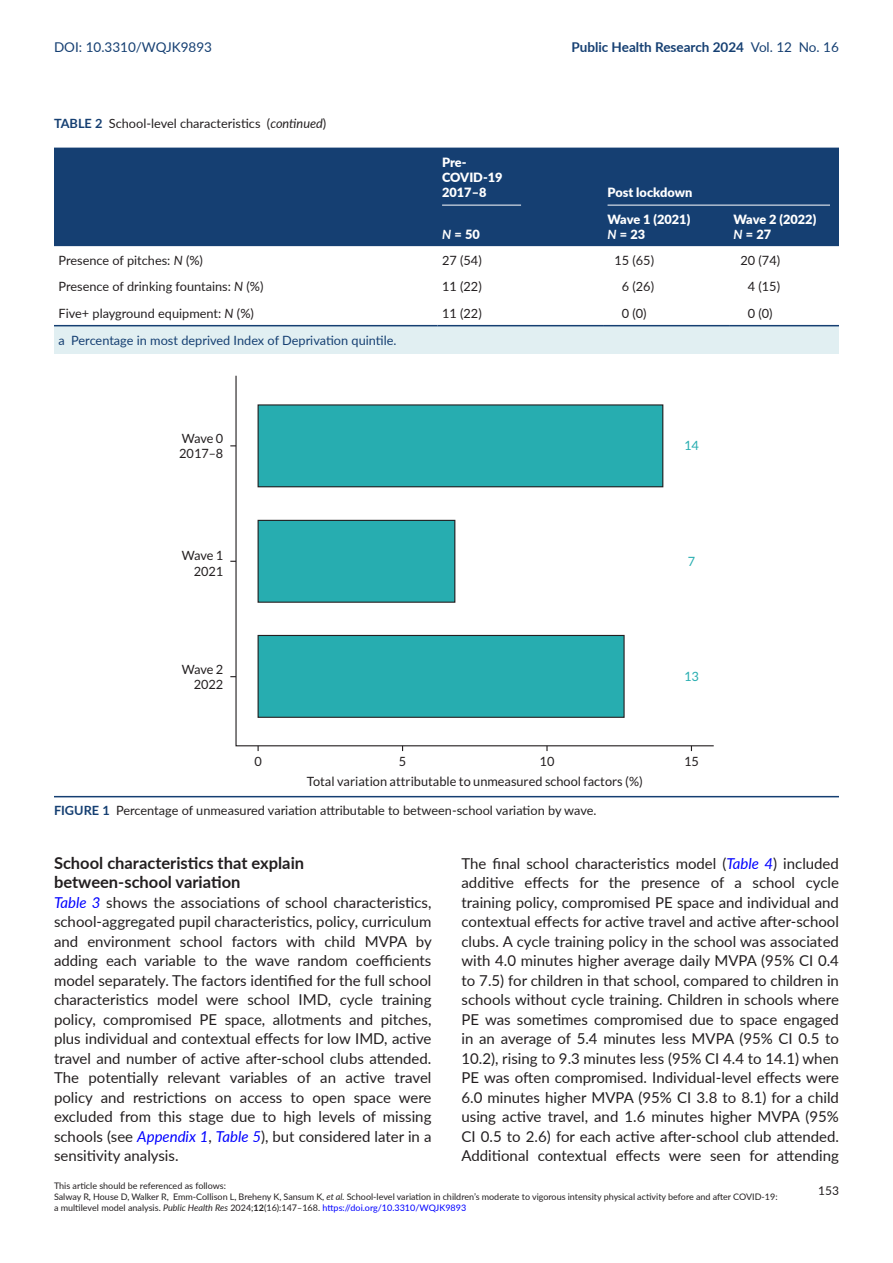
<style>
.page{position:relative;width:893px;height:1263px;background:#fff}
.page>*{position:absolute;margin:0;border:0;box-sizing:border-box;transform-origin:0 0}
.t1{font:700 16.5px/19.5px "Lato";color:#231f20}
.t2{font:15px/19.5px "Lato";color:#231f20;text-align:justify}
.t3{font:700 13.5px "Lato";color:#153f72}
.t4{font:13.5px "Lato";color:#153f72}
.t5{font:12.75px/15.3px "Lato";color:#231f20;text-align:right}
.t6{font:900 12.75px/15px "Lato";color:#fff}
.t7{font:12.75px "Lato";color:#153f72}
.t8{font:12.75px "Lato";color:#27adb0}
.t9{font:12px "Lato";color:#231f20}
.t10{font:9px/10.6px "Lato";color:#231f20}
.s1{font-weight:400}
.s2{font-weight:700;color:#153f72}
.s3{font-style:italic}
.s4{font-weight:700;font-style:italic}
.s5{font-style:italic;color:#00f}
.s6{font-weight:700}
.s7{color:#00f}
</style>
<div class="page">
<div style="left:54px;top:326px;width:785px;height:28px;background:#e1eff2"></div>
<div style="left:54px;top:148px;width:785px;height:98px;background:#153f72"></div>
<hr style="left:54px;top:325px;width:384px;height:1px;background:#153f72">
<hr style="left:438px;top:325px;width:165px;height:1px;background:#153f72">
<hr style="left:603px;top:325px;width:126px;height:1px;background:#153f72">
<hr style="left:729px;top:325px;width:110px;height:1px;background:#153f72">
<hr style="left:442px;top:205px;width:79px;height:1px;background:#fff">
<hr style="left:608px;top:205px;width:222px;height:1px;background:#fff">
<svg style="left:235px;top:376px;width:479px;height:371px"></svg>
<div style="left:258px;top:635px;width:366px;height:82px;background:#27adb0"></div>
<div style="left:258px;top:635px;width:367px;height:83px;border:1px solid #231f20"></div>
<div style="left:258px;top:520px;width:197px;height:82px;background:#27adb0"></div>
<div style="left:258px;top:520px;width:197px;height:83px;border:1px solid #231f20"></div>
<div style="left:258px;top:405px;width:405px;height:82px;background:#27adb0"></div>
<div style="left:258px;top:404px;width:405px;height:83px;border:1px solid #231f20"></div>
<hr style="left:54px;top:796px;width:785px;height:1px;background:#153f72">
<p class="t4" style="left:54px;top:37px;width:160px">DOI: 10.3310/WQJK9893</p>
<p class="t3" style="left:571px;top:37px;width:269px">Public Health Research 2024 <span class="s1">Vol. 12 No. 16</span></p>
<p class="t5" style="left:54px;top:115px;width:274px"><span class="s2">TABLE 2</span> School-level characteristics (<span class="s3">continued</span>)</p>
<p class="t6" style="left:442px;top:154px;width:62px">Pre-<br>COVID-19<br>2017–8</p>
<p class="t6" style="left:442px;top:226px;width:39px"><span class="s4">N</span> = 50</p>
<p class="t6" style="left:608px;top:184px;width:86px">Post lockdown</p>
<p class="t6" style="left:608px;top:211px;width:84px">Wave 1 (2021)<br><span class="s4">N</span> = 23</p>
<p class="t6" style="left:733px;top:211px;width:84px">Wave 2 (2022)<br><span class="s4">N</span> = 27</p>
<p class="t5" style="left:58px;top:252px;width:146px">Presence of pitches: <span class="s3">N</span> (%)</p>
<p class="t5" style="left:442px;top:252px;width:41px">27 (54)</p>
<p class="t5" style="left:614px;top:252px;width:41px">15 (65)</p>
<p class="t5" style="left:740px;top:252px;width:41px">20 (74)</p>
<p class="t5" style="left:58px;top:279px;width:207px">Presence of drinking fountains: <span class="s3">N</span> (%)</p>
<p class="t5" style="left:442px;top:279px;width:41px">11 (22)</p>
<p class="t5" style="left:622px;top:279px;width:34px">6 (26)</p>
<p class="t5" style="left:748px;top:279px;width:34px">4 (15)</p>
<p class="t5" style="left:58px;top:305px;width:197px">Five+ playground equipment: <span class="s3">N</span> (%)</p>
<p class="t5" style="left:442px;top:305px;width:41px">11 (22)</p>
<p class="t5" style="left:622px;top:305px;width:26px">0 (0)</p>
<p class="t5" style="left:748px;top:305px;width:26px">0 (0)</p>
<p class="t7" style="left:58px;top:331px;width:339px">a Percentage in most deprived Index of Deprivation quintile.</p>
<p class="t5" style="left:179px;top:430px;width:46px;text-align:left">Wave 0<br>2017–8</p>
<p class="t8" style="left:684px;top:438px;width:16px">14</p>
<p class="t5" style="left:182px;top:548px;width:43px">Wave 1<br>2021</p>
<p class="t8" style="left:688px;top:554px;width:9px">7</p>
<p class="t5" style="left:182px;top:661px;width:43px">Wave 2<br>2022</p>
<p class="t8" style="left:684px;top:669px;width:16px">13</p>
<p class="t5" style="left:254px;top:753px;width:9px">0</p>
<p class="t5" style="left:399px;top:753px;width:9px">5</p>
<p class="t5" style="left:540px;top:753px;width:16px">10</p>
<p class="t5" style="left:684px;top:753px;width:16px">15</p>
<p class="t5" style="left:307px;top:774px;width:338px">Total variation attributable to unmeasured school factors (%)</p>
<p class="t5" style="left:54px;top:802px;width:544px"><span class="s2">FIGURE 1</span> Percentage of unmeasured variation attributable to between-school variation by wave.</p>
<p class="t1" style="left:54px;top:852px;width:252px">School characteristics that explain between-school variation</p>
<p class="t2" style="left:54px;top:892px;width:379px"><span class="s5">Table 3</span> shows the associations of school characteristics, school-aggregated pupil characteristics, policy, curriculum and environment school factors with child MVPA by adding each variable to the wave random coefficients model separately. The factors identified for the full school characteristics model were school IMD, cycle training policy, compromised PE space, allotments and pitches, plus individual and contextual effects for low IMD, active travel and number of active after-school clubs attended.<br>The potentially relevant variables of an active travel policy and restrictions on access to open space were excluded from this stage due to high levels of missing schools (see <span class="s5">Appendix 1</span>, <span class="s5">Table 5</span>), but considered later in a sensitivity analysis.</p>
<p class="t2" style="left:461px;top:853px;width:379px">The final school characteristics model (<span class="s5">Table 4</span>) included additive effects for the presence of a school cycle training policy, compromised PE space and individual and contextual effects for active travel and active after-school clubs. A cycle training policy in the school was associated with 4.0 minutes higher average daily MVPA (95% CI 0.4 to 7.5) for children in that school, compared to children in schools without cycle training. Children in schools where PE was sometimes compromised due to space engaged in an average of 5.4 minutes less MVPA (95% CI 0.5 to 10.2), rising to 9.3 minutes less (95% CI 4.4 to 14.1) when PE was often compromised. Individual-level effects were 6.0 minutes higher MVPA (95% CI 3.8 to 8.1) for a child using active travel, and 1.6 minutes higher MVPA (95% CI 0.5 to 2.6) for each active after-school club attended.<br>Additional contextual effects were seen for attending</p>
<p class="t10" style="left:54px;top:1180px;width:725px">This article should be referenced as follows:<br>Salway R, House D, Walker R, Emm-Collison L, Breheny K, Sansum K, <span class="s3">et al.</span> School-level variation in children’s moderate to vigorous intensity physical activity before and after COVID-19: a multilevel model analysis. <span class="s3">Public Health Res</span> 2024;<span class="s6">12</span>(16):147–168. <span class="s7">https://doi.org/10.3310/WQJK9893</span></p>
<p class="t9" style="left:818px;top:1182px;width:22px">153</p>
</div>
